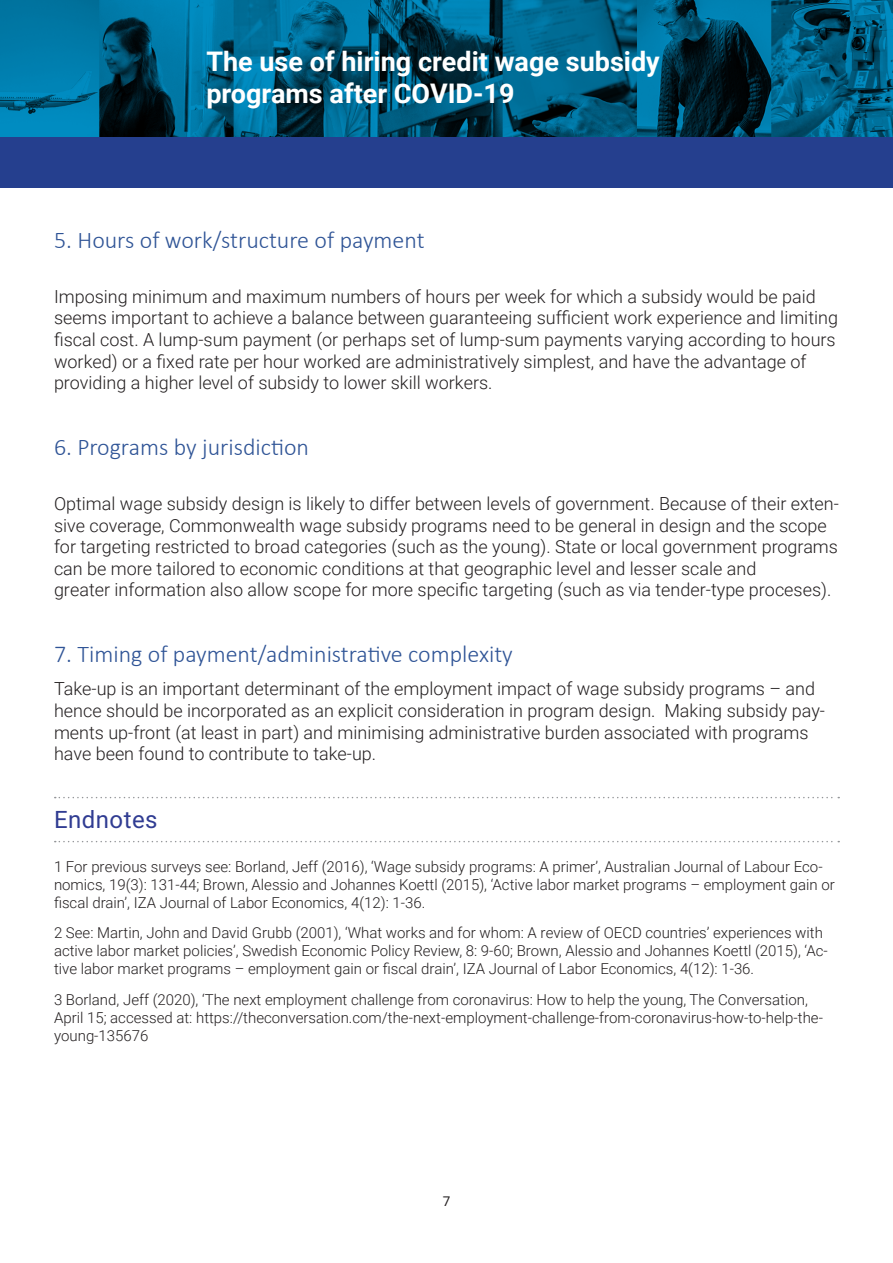
<style>
.page{position:relative;width:893px;height:1263px;background:#fff}
.page>*{position:absolute;margin:0;border:0;box-sizing:border-box;transform-origin:0 0}
.t1{font:700 27px/32.4px "Roboto";color:#fff}
.Heading_1{font:300 24px "Calibri";color:#2f5496}
.Head_1{font:24px "Roboto";letter-spacing:.02em;color:#303c92}
.Body_Paragraph{font:300 18px/21.6px "Roboto";color:#231f20}
.CEDA_Endnotes{font:300 15px/18px "Roboto";color:#231f20}
.t2{font:13.5px "Roboto";color:#231f20}
</style>
<div class="page">
<div style="left:0;top:134px;width:893px;height:54px;background:#253f8e"></div>
<img style="left:0;top:0;width:893px;height:136px">
<svg style="left:55px;top:797px;width:784px;height:1px"></svg>
<svg style="left:55px;top:841px;width:784px;height:1px"></svg>
<h1 class="t1" style="left:206px;top:44px;width:455px">The use of hiring credit wage subsidy programs after COVID-19</h1>
<p class="Heading_1" style="left:54px;top:225px;width:372px">5. Hours of work/structure of payment</p>
<p class="Body_Paragraph" style="left:54px;top:285px;width:785px">Imposing minimum and maximum numbers of hours per week for which a subsidy would be paid seems important to achieve a balance between guaranteeing sufficient work experience and limiting fiscal cost. A lump-sum payment (or perhaps set of lump-sum payments varying according to hours worked) or a fixed rate per hour worked are administratively simplest, and have the advantage of providing a higher level of subsidy to lower skill workers.</p>
<p class="Heading_1" style="left:54px;top:432px;width:256px">6. Programs by jurisdiction</p>
<p class="Body_Paragraph" style="left:54px;top:492px;width:786px">Optimal wage subsidy design is likely to differ between levels of government. Because of their exten&shy;sive coverage, Commonwealth wage subsidy programs need to be general in design and the scope for targeting restricted to broad categories (such as the young). State or local government programs can be more tailored to economic conditions at that geographic level and lesser scale and</p>
<p class="Body_Paragraph" style="left:54px;top:578px;width:779px">greater information also allow scope for more specific targeting (such as via tender-type proceses).</p>
<p class="Heading_1" style="left:54px;top:639px;width:460px">7. Timing of payment/administrative complexity</p>
<p class="Body_Paragraph" style="left:54px;top:678px;width:772px">Take-up is an important determinant of the employment impact of wage subsidy programs – and hence should be incorporated as an explicit consideration in program design. Making subsidy pay&shy;ments up-front (at least in part) and minimising administrative burden associated with programs have been found to contribute to take-up.</p>
<p class="Head_1" style="left:54px;top:803px;width:105px">Endnotes</p>
<p class="CEDA_Endnotes" style="left:54px;top:857px;width:782px">1 For previous surveys see: Borland, Jeff (2016), ‘Wage subsidy programs: A primer’, Australian Journal of Labour Eco&shy;nomics, 19(3): 131-44; Brown, Alessio and Johannes Koettl (2015), ‘Active labor market programs – employment gain or fiscal drain’, IZA Journal of Labor Economics, 4(12): 1-36.</p>
<p class="CEDA_Endnotes" style="left:54px;top:923px;width:775px">2 See: Martin, John and David Grubb (2001), ‘What works and for whom: A review of OECD countries’ experiences with active labor market policies’, Swedish Economic Policy Review, 8: 9-60; Brown, Alessio and Johannes Koettl (2015), ‘Ac&shy;tive labor market programs – employment gain or fiscal drain’, IZA Journal of Labor Economics, 4(12): 1-36.</p>
<p class="CEDA_Endnotes" style="left:54px;top:990px;width:770px">3 Borland, Jeff (2020), ‘The next employment challenge from coronavirus: How to help the young, The Conversation,<br>April 15; accessed at: https://theconversation.com/the-next-employment-challenge-from-coronavirus-how-to-help-the&shy;young-135676</p>
<p class="t2" style="left:443px;top:1192px;width:9px">7</p>
</div>
